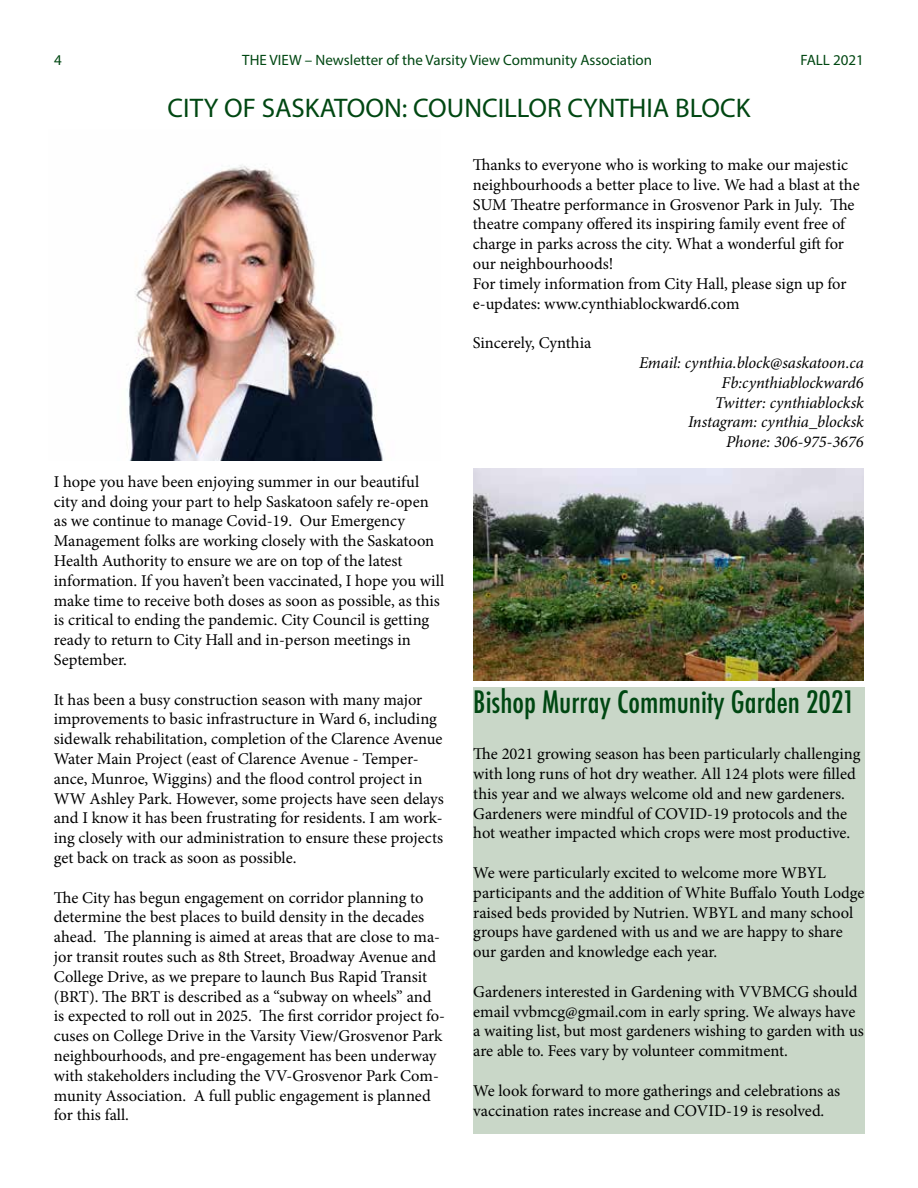
<style>
.page{position:relative;width:918px;height:1188px;background:#fff}
.page>*{position:absolute;margin:0;border:0;box-sizing:border-box;transform-origin:0 0}
.t1{font:500 condensed 30px "Futura";color:#004712}
.t2{font:27px "Myriad Pro";color:#004712}
.t3{font:16.5px/19.8px "Minion Pro";letter-spacing:-.005em;color:#000}
.t4{font:italic 16.5px/19.8px "Minion Pro";letter-spacing:-.005em;color:#000;text-align:right}
.t5{font:15px "Myriad Pro";color:#004712}
</style>
<div class="page">
<div style="left:473px;top:688px;width:392px;height:446px;background:#c9d7c8"></div>
<img style="left:127px;top:164px;width:256px;height:296px">
<img style="left:473px;top:469px;width:391px;height:211px">
<p class="t5" style="left:54px;top:51px;width:9px">4</p>
<p class="t5" style="left:242px;top:51px;width:411px">THE VIEW – Newsletter of the Varsity View Community Association</p>
<p class="t5" style="left:801px;top:51px;width:65px">FALL 2021</p>
<h2 class="t2" style="left:168px;top:91px;width:584px">CITY OF SASKATOON: COUNCILLOR CYNTHIA BLOCK</h2>
<p class="t3" style="left:54px;top:472px;width:392px">I hope you have been enjoying summer in our beautiful city and doing your part to help Saskatoon safely re-open as we continue to manage Covid-19. Our Emergency Management folks are working closely with the Saskatoon Health Authority to ensure we are on top of the latest information. If you haven’t been vaccinated, I hope you will make time to receive both doses as soon as possible, as this is critical to ending the pandemic. City Council is getting ready to return to City Hall and in-person meetings in September.</p>
<p class="t3" style="left:54px;top:690px;width:392px">It has been a busy construction season with many major improvements to basic infrastructure in Ward 6, including sidewalk rehabilitation, completion of the Clarence Avenue Water Main Project (east of Clarence Avenue - Temper&shy;ance, Munroe, Wiggins) and the flood control project in WW Ashley Park. However, some projects have seen delays and I know it has been frustrating for residents. I am work&shy;ing closely with our administration to ensure these projects get back on track as soon as possible.</p>
<p class="t3" style="left:54px;top:888px;width:393px">The City has begun engagement on corridor planning to determine the best places to build density in the decades ahead. The planning is aimed at areas that are close to ma&shy;jor transit routes such as 8th Street, Broadway Avenue and College Drive, as we prepare to launch Bus Rapid Transit (BRT). The BRT is described as a “subway on wheels” and is expected to roll out in 2025. The first corridor project fo&shy;cuses on College Drive in the Varsity View/Grosvenor Park neighbourhoods, and pre-engagement has been underway with stakeholders including the VV-Grosvenor Park Com&shy;munity Association. A full public engagement is planned for this fall.</p>
<p class="t3" style="left:473px;top:155px;width:388px">Thanks to everyone who is working to make our majestic neighbourhoods a better place to live. We had a blast at the SUM Theatre performance in Grosvenor Park in July. The theatre company offered its inspiring family event free of charge in parks across the city. What a wonderful gift for our neighbourhoods!<br>For timely information from City Hall, please sign up for e-updates: www.cynthiablockward6.com</p>
<p class="t3" style="left:473px;top:333px;width:120px">Sincerely, Cynthia</p>
<p class="t4" style="left:639px;top:353px;width:226px">Email: cynthia.block@saskatoon.ca<br>Fb:cynthiablockward6<br>Twitter: cynthiablocksk<br>Instagram: cynthia_blocksk<br>Phone: 306-975-3676</p>
<h1 class="t1" style="left:473px;top:683px;width:383px">Bishop Murray Community Garden 2021</h1>
<p class="t3" style="left:473px;top:744px;width:389px">The 2021 growing season has been particularly challenging with long runs of hot dry weather. All 124 plots were filled this year and we always welcome old and new gardeners.<br>Gardeners were mindful of COVID-19 protocols and the hot weather impacted which crops were most productive.</p>
<p class="t3" style="left:473px;top:863px;width:393px">We were particularly excited to welcome more WBYL participants and the addition of White Buffalo Youth Lodge raised beds provided by Nutrien. WBYL and many school groups have gardened with us and we are happy to share our garden and knowledge each year.</p>
<p class="t3" style="left:473px;top:982px;width:392px">Gardeners interested in Gardening with VVBMCG should email vvbmcg@gmail.com in early spring. We always have a waiting list, but most gardeners wishing to garden with us are able to. Fees vary by volunteer commitment.</p>
<p class="t3" style="left:473px;top:1081px;width:368px">We look forward to more gatherings and celebrations as vaccination rates increase and COVID-19 is resolved.</p>
</div>
